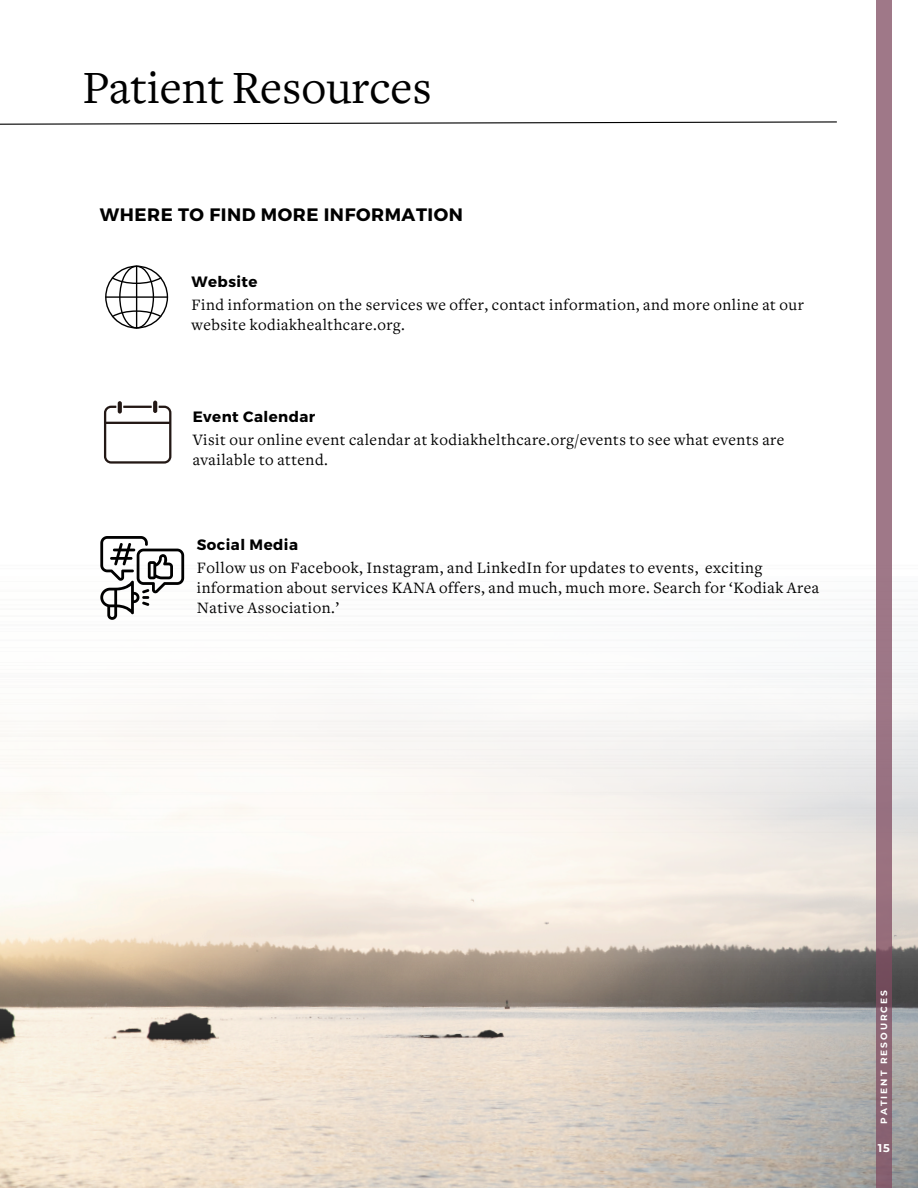
<style>
.page{position:relative;width:918px;height:1188px;background:#fff}
.page>*{position:absolute;margin:0;border:0;box-sizing:border-box;transform-origin:0 0}
.t1{font:48px "Freight Text";color:#000}
.t2{font:700 18px "Montserrat";letter-spacing:.03em;color:#000}
.t3{font:16.5px/20.2px "Freight Text";letter-spacing:.03em;color:#000}
.t4{font:700 15px "Montserrat";letter-spacing:.03em;color:#000}
.t5{font:700 11.25px "Montserrat";color:#fff}
.t6{font:700 9px "Montserrat";letter-spacing:.22em;color:#fff}
</style>
<div class="page">
<svg style="left:0;top:121px;width:837px;height:4px"></svg>
<img style="left:0;top:552px;width:918px;height:626px">
<svg style="left:876px;top:0;width:15px;height:1188px;background:#987180"></svg>
<svg style="left:105px;top:266px;width:63px;height:63px"></svg>
<hr style="left:105px;top:296px;width:63px;height:2px;background:#000">
<svg style="left:104px;top:406px;width:67px;height:58px"></svg>
<svg style="left:118px;top:401px;width:4px;height:13px"></svg>
<svg style="left:153px;top:401px;width:4px;height:12px"></svg>
<svg style="left:100px;top:536px;width:84px;height:84px"></svg>
<p class="t1" style="left:82px;top:69px;width:351px">Patient Resources</p>
<p class="t2" style="left:100px;top:203px;width:365px">WHERE TO FIND MORE INFORMATION</p>
<p class="t4" style="left:191px;top:272px;width:68px">Website</p>
<p class="t3" style="left:191px;top:296px;width:614px">Find information on the services we offer, contact information, and more online at our website kodiakhealthcare.org.</p>
<p class="t4" style="left:193px;top:407px;width:124px">Event Calendar</p>
<p class="t3" style="left:193px;top:431px;width:593px">Visit our online event calendar at kodiakhelthcare.org/events to see what events are available to attend.</p>
<p class="t4" style="left:197px;top:535px;width:103px">Social Media</p>
<p class="t3" style="left:197px;top:559px;width:624px">Follow us on Facebook, Instagram, and LinkedIn for updates to events, exciting information about services KANA offers, and much, much more. Search for ‘Kodiak Area<br>Native Association.’</p>
<p class="t6" style="left:878px;top:1124px;width:135px;rotate:-90deg">PATIENT RESOURCES</p>
<p class="t5" style="left:878px;top:1142px;width:13px">15</p>
</div>
